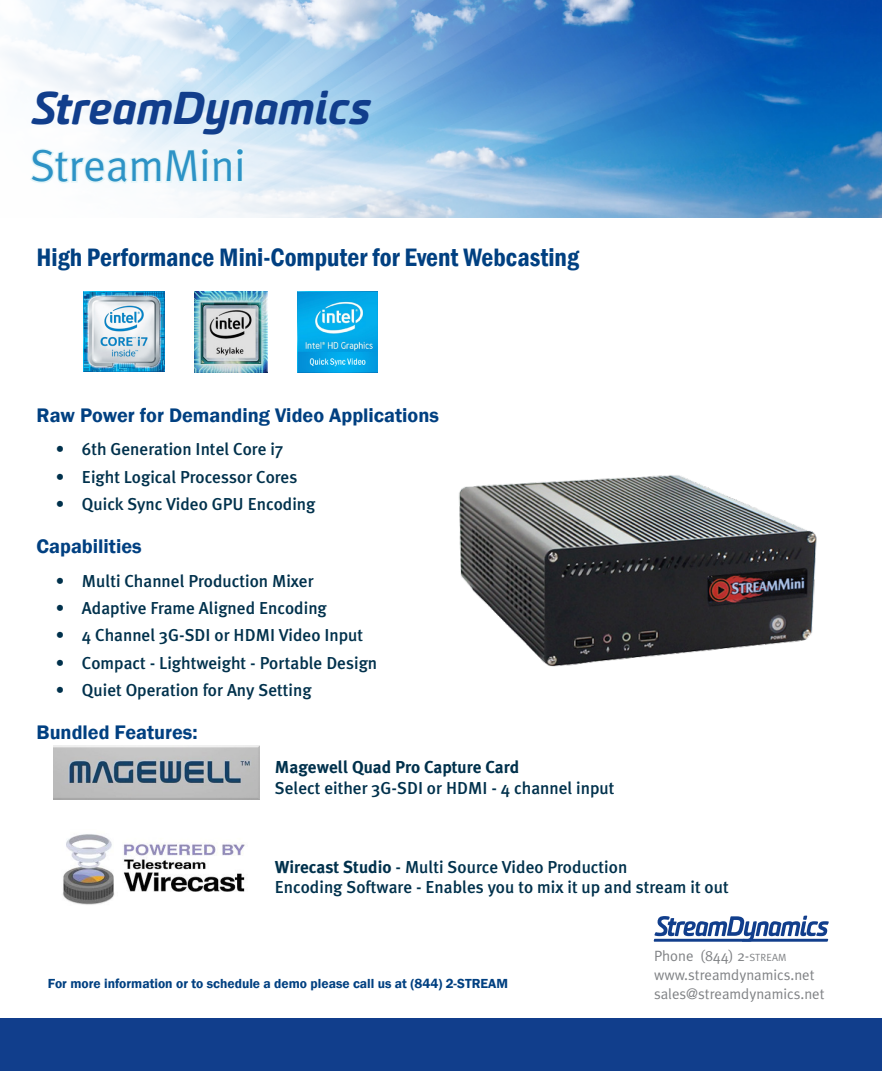
<style>
.page{position:relative;width:882px;height:1071px;background:#fff}
.page>*{position:absolute;margin:0;border:0;box-sizing:border-box;transform-origin:0 0}
.Main_Title{font:italic 900 44.62px "Sommet Rounded";color:#113e8c}
.sub_title{font:44.62px "Meta Plus Normal";color:#2d93c6}
.Main_Titles__really{font:600 condensed 25.9px "Franklin Gothic";color:#014081}
.Main_Title-2{font:600 20.12px "Franklin Gothic";color:#014081}
.Main_Title-3{font:500 17.32px/20.8px "Meta Plus";color:#00314c}
.t1{font:14.88px/18.9px "Meta Plus Normal";color:#808285}
.t2{font:600 13.47px "Franklin Gothic";color:#014081}
.s1{font-weight:700}
.s2{font-size:10.33px}
</style>
<div class="page">
<img style="left:5px;top:0;width:877px;height:218px">
<div style="left:0;top:1018px;width:882px;height:53px;background:#113e8c"></div>
<svg style="left:653px;top:916px;width:176px;height:26px"></svg>
<svg style="left:28px;top:143px;width:218px;height:43px"></svg>
<img style="left:459px;top:475px;width:358px;height:192px">
<img style="left:83px;top:291px;width:81px;height:81px">
<img style="left:194px;top:291px;width:74px;height:82px">
<img style="left:298px;top:291px;width:79px;height:82px">
<img style="left:53px;top:745px;width:206px;height:54px">
<img style="left:63px;top:834px;width:182px;height:71px">
<p class="Main_Title" style="left:30px;top:79px;width:340px">StreamDynamics</p>
<p class="sub_title" style="left:30px;top:140px;width:217px">StreamMini</p>
<p class="Main_Titles__really" style="left:37px;top:240px;width:544px">High Performance Mini-Computer for Event Webcasting</p>
<p class="Main_Title-2" style="left:37px;top:403px;width:404px">Raw Power for Demanding Video Applications</p>
<p class="Main_Title-3" style="left:56px;top:439px;width:229px">• 6th Generation Intel Core i7</p>
<p class="Main_Title-3" style="left:56px;top:466px;width:243px">• Eight Logical Processor Cores</p>
<p class="Main_Title-3" style="left:56px;top:493px;width:261px">• Quick Sync Video GPU Encoding</p>
<p class="Main_Title-2" style="left:37px;top:534px;width:107px">Capabilities</p>
<p class="Main_Title-3" style="left:56px;top:570px;width:259px">• Multi Channel Production Mixer</p>
<p class="Main_Title-3" style="left:56px;top:598px;width:272px">• Adaptive Frame Aligned Encoding</p>
<p class="Main_Title-3" style="left:56px;top:625px;width:309px">• 4 Channel 3G-SDI or HDMI Video Input</p>
<p class="Main_Title-3" style="left:56px;top:652px;width:323px">• Compact - Lightweight - Portable Design</p>
<p class="Main_Title-3" style="left:56px;top:679px;width:257px">• Quiet Operation for Any Setting</p>
<p class="Main_Title-2" style="left:37px;top:720px;width:163px">Bundled Features:</p>
<p class="Main_Title-3" style="left:275px;top:756px;width:341px"><span class="s1">Magewell Quad Pro Capture Card<br></span>Select either 3G-SDI or HDMI - 4 channel input</p>
<p class="Main_Title-3" style="left:275px;top:856px;width:456px"><span class="s1">Wirecast Studio</span> - Multi Source Video Production<br>Encoding Software - Enables you to mix it up and stream it out</p>
<p class="t2" style="left:48px;top:976px;width:462px">For more information or to schedule a demo please call us at (844) 2-STREAM</p>
<p class="t1" style="left:654px;top:946px;width:172px">Phone (844) 2-<span class="s2">STREAM </span>www.streamdynamics.net sales@streamdynamics.net</p>
</div>
